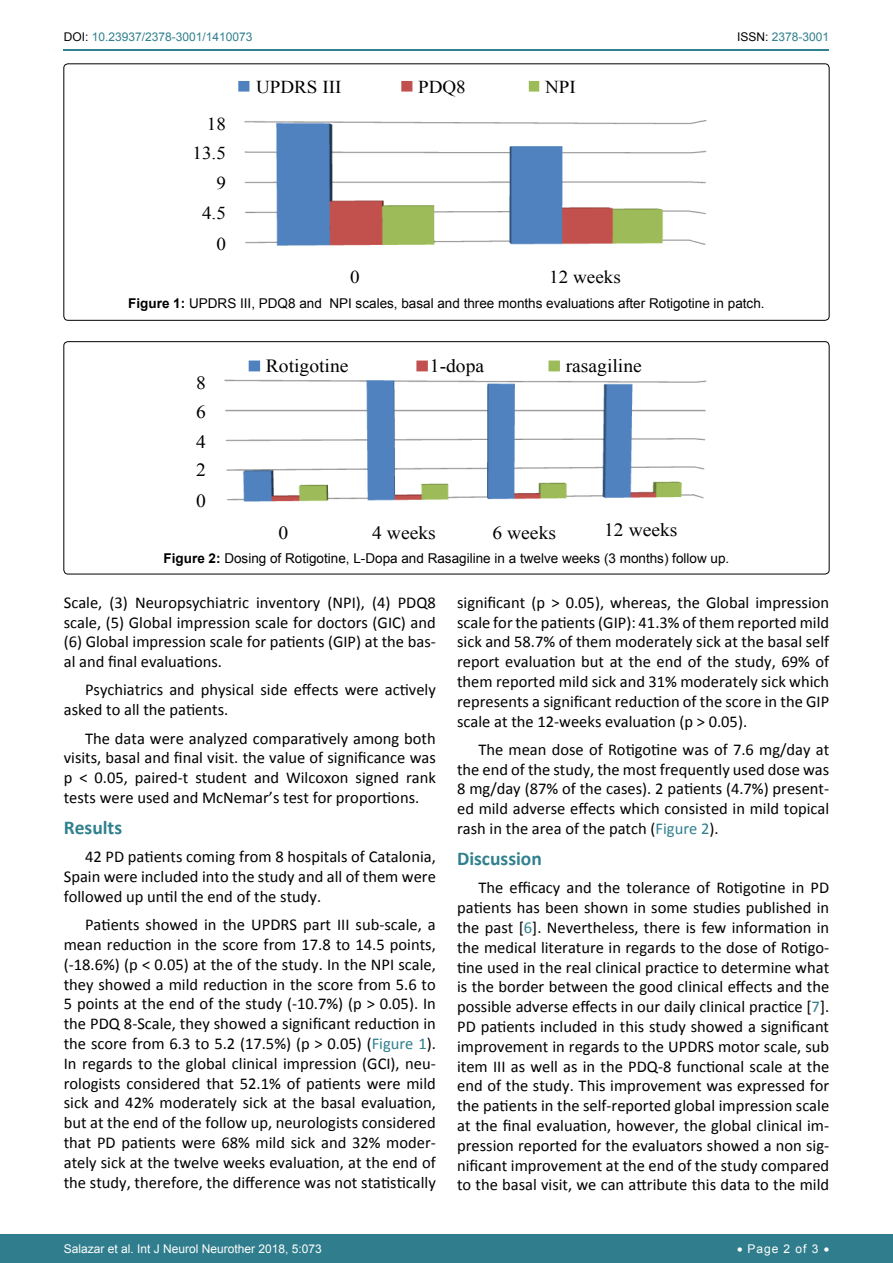
<style>
.page{position:relative;width:893px;height:1263px;background:#fff}
.page>*{position:absolute;margin:0;border:0;box-sizing:border-box;transform-origin:0 0}
.t1{font:700 19.5px "Calibri";color:#30808d}
.t2{font:18.6px/29.7px "Times New Roman";color:#000;text-align:justify;scale:1.05 1}
.t3{font:18.15px/30px "Times New Roman";color:#000;text-align:right;scale:1.05 1}
.t4{font:16.5px/19.8px "Calibri";color:#000;text-align:justify}
.t5{font:13.5px "Arial";color:#000}
.t6{font:12px "Arial";color:#fff}
.t7{font:12px "Arial";color:#30808d}
.s1{color:#000}
.s2{font-weight:700}
.s3{color:#30808d}
</style>
<div class="page">
<div style="left:0;top:1234px;width:893px;height:29px;background:#307d8d"></div>
<hr style="left:64px;top:49px;width:765px;height:2px;background:#30808d">
<div style="left:64px;top:64px;width:765px;height:256px;border:1px solid #000;border-radius:4px"></div>
<img style="left:238px;top:81px;width:469px;height:165px">
<div style="left:542px;top:76px;width:38px;height:24px;background:#fff"></div>
<div style="left:415px;top:76px;width:59px;height:26px;background:#fff"></div>
<div style="left:253px;top:76px;width:100px;height:26px;background:#fff"></div>
<div style="left:64px;top:342px;width:765px;height:232px;border:1px solid #000;border-radius:4px"></div>
<img style="left:224px;top:360px;width:483px;height:142px">
<div style="left:561px;top:353px;width:100px;height:26px;background:#fff"></div>
<div style="left:430px;top:353px;width:85px;height:25px;background:#fff"></div>
<div style="left:263px;top:353px;width:102px;height:25px;background:#fff"></div>
<p class="t7" style="left:64px;top:29px;width:190px"><span class="s1">DOI:</span> 10.23937/2378-3001/1410073</p>
<p class="t7" style="left:737px;top:29px;width:94px"><span class="s1">ISSN:</span> 2378-3001</p>
<p class="t3" style="left:192px;top:108px;width:33px">18<br>13.5<br>9<br>4.5<br>0</p>
<p class="t3" style="left:256px;top:72px;width:83px">UPDRS III</p>
<p class="t3" style="left:418px;top:72px;width:47px">PDQ8</p>
<p class="t3" style="left:545px;top:72px;width:31px">NPI</p>
<p class="t3" style="left:350px;top:261px;width:11px">0</p>
<p class="t3" style="left:549px;top:261px;width:70px">12 weeks</p>
<p class="t5" style="left:128px;top:295px;width:638px"><span class="s2">Figure 1:</span> UPDRS III, PDQ8 and NPI scales, basal and three months evaluations after Rotigotine in patch.</p>
<p class="t2" style="left:196px;top:367px;width:11px">8<br>6<br>4</p>
<p class="t2" style="left:196px;top:454px;width:11px;line-height:30.5px">2<br>0</p>
<p class="t2" style="left:266px;top:350px;width:80px">Rotigotine</p>
<p class="t2" style="left:430px;top:350px;width:53px">1-dopa</p>
<p class="t2" style="left:566px;top:350px;width:74px">rasagiline</p>
<p class="t2" style="left:492px;top:518px;width:62px">6 weeks</p>
<p class="t2" style="left:604px;top:514px;width:71px">12 weeks</p>
<p class="t5" style="left:164px;top:549px;width:567px"><span class="s2">Figure 2:</span> Dosing of Rotigotine, L-Dopa and Rasagiline in a twelve weeks (3 months) follow up.</p>
<p class="t2" style="left:278px;top:518px;width:11px">0</p>
<p class="t2" style="left:372px;top:518px;width:62px">4 weeks</p>
<p class="t4" style="left:64px;top:592px;width:374px">Scale, (3) Neuropsychiatric inventory (NPI), (4) PDQ8 scale, (5) Global impression scale for doctors (GIC) and (6) Global impression scale for patients (GIP) at the bas&shy;al and final evaluations.</p>
<p class="t4" style="left:64px;top:680px;width:374px;text-indent:21px">Psychiatrics and physical side effects were actively asked to all the patients.</p>
<p class="t4" style="left:64px;top:728px;width:374px;text-indent:21px">The data were analyzed comparatively among both visits, basal and final visit. the value of significance was p &lt; 0.05, paired-t student and Wilcoxon signed rank tests were used and McNemar’s test for proportions.</p>
<p class="t1" style="left:64px;top:815px;width:60px">Results</p>
<p class="t4" style="left:64px;top:847px;width:374px;text-indent:21px">42 PD patients coming from 8 hospitals of Catalonia, Spain were included into the study and all of them were followed up until the end of the study.</p>
<p class="t4" style="left:64px;top:915px;width:374px;text-indent:21px">Patients showed in the UPDRS part III sub-scale, a mean reduction in the score from 17.8 to 14.5 points, (-18.6%) (p &lt; 0.05) at the of the study. In the NPI scale, they showed a mild reduction in the score from 5.6 to 5 points at the end of the study (-10.7%) (p &gt; 0.05). In the PDQ 8-Scale, they showed a significant reduction in the score from 6.3 to 5.2 (17.5%) (p &gt; 0.05) (<span class="s3">Figure 1</span>).<br>In regards to the global clinical impression (GCI), neu&shy;rologists considered that 52.1% of patients were mild sick and 42% moderately sick at the basal evaluation, but at the end of the follow up, neurologists considered that PD patients were 68% mild sick and 32% moder&shy;ately sick at the twelve weeks evaluation, at the end of the study, therefore, the difference was not statistically</p>
<p class="t4" style="left:457px;top:592px;width:374px">significant (p &gt; 0.05), whereas, the Global impression scale for the patients (GIP): 41.3% of them reported mild sick and 58.7% of them moderately sick at the basal self report evaluation but at the end of the study, 69% of them reported mild sick and 31% moderately sick which represents a significant reduction of the score in the GIP scale at the 12-weeks evaluation (p &gt; 0.05).</p>
<p class="t4" style="left:457px;top:739px;width:374px;text-indent:21px">The mean dose of Rotigotine was of 7.6 mg/day at the end of the study, the most frequently used dose was 8 mg/day (87% of the cases). 2 patients (4.7%) present&shy;ed mild adverse effects which consisted in mild topical rash in the area of the patch (<span class="s3">Figure 2</span>).</p>
<p class="t1" style="left:457px;top:846px;width:86px">Discussion</p>
<p class="t4" style="left:457px;top:878px;width:374px;text-indent:21px">The efficacy and the tolerance of Rotigotine in PD patients has been shown in some studies published in the past [<span class="s3">6</span>]. Nevertheless, there is few information in the medical literature in regards to the dose of Rotigo&shy;tine used in the real clinical practice to determine what is the border between the good clinical effects and the possible adverse effects in our daily clinical practice [<span class="s3">7</span>].<br>PD patients included in this study showed a significant improvement in regards to the UPDRS motor scale, sub item III as well as in the PDQ-8 functional scale at the end of the study. This improvement was expressed for the patients in the self-reported global impression scale at the final evaluation, however, the global clinical im&shy;pression reported for the evaluators showed a non sig&shy;nificant improvement at the end of the study compared to the basal visit, we can attribute this data to the mild</p>
<p class="t6" style="left:64px;top:1241px;width:260px">Salazar et al. Int J Neurol Neurother 2018, 5:073</p>
<p class="t6" style="left:737px;top:1241px;width:94px">• Page 2 of 3 •</p>
</div>
